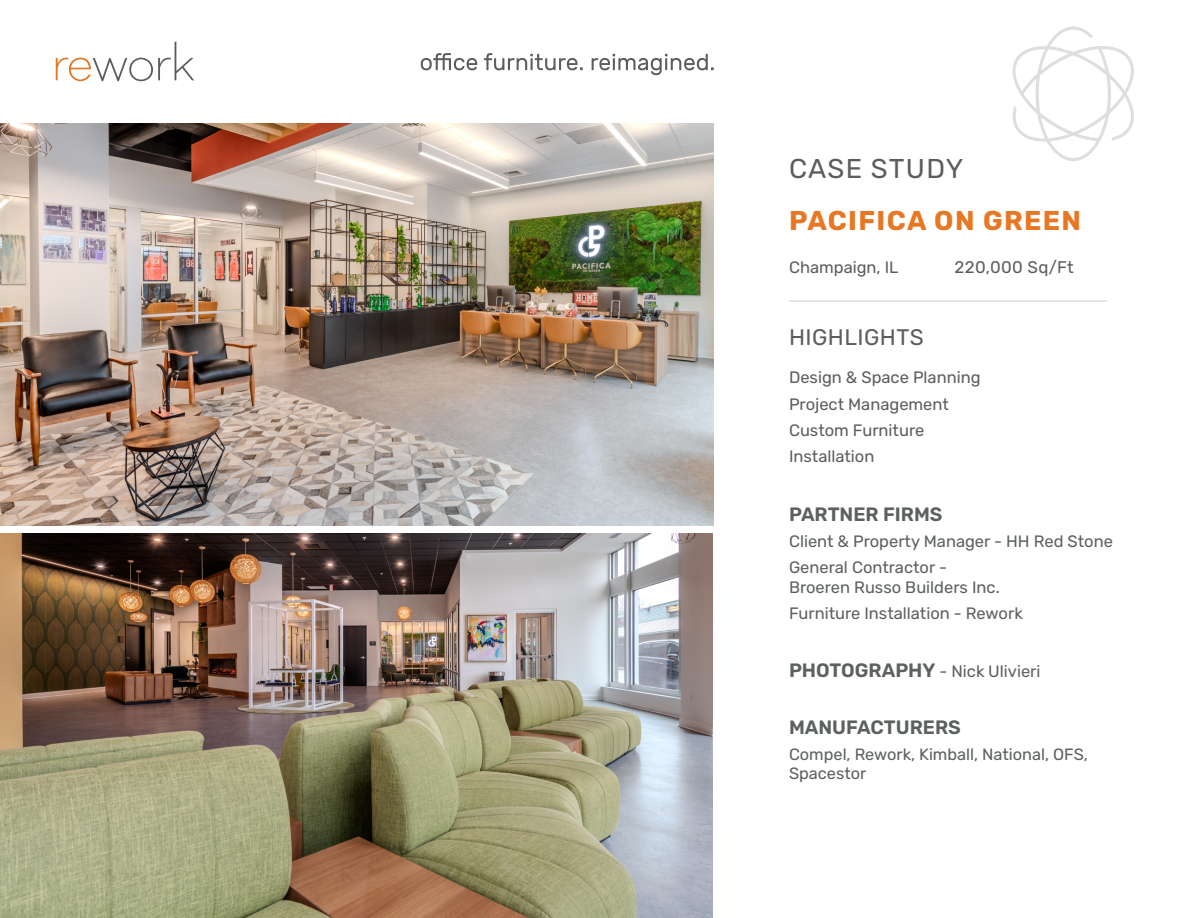
<style>
.page{position:relative;width:1188px;height:918px;background:#fff}
.page>*{position:absolute;margin:0;border:0;box-sizing:border-box;transform-origin:0 0}
.t1{font:700 27.15px "Rubik";letter-spacing:.05em;color:#e87724}
.t2{font:27.15px "Rubik";letter-spacing:.045em;color:#5c5e5e}
.t3{font:22.5px "Rubik";letter-spacing:.02em;color:#5c5e5e}
.t4{font:600 19.35px "Rubik";color:#5c6060}
.t5{font:16.8px "Rubik";letter-spacing:.02em;color:#5c5e5e}
.t6{font:16.5px/26.2px "Rubik";color:#5c6060}
.t7{font:16.5px/26.2px "Rubik";color:#5c5e5e}
.t8{font:16.35px/19.4px "Rubik";color:#5c6060}
.s1{font-weight:600;font-size:19.35px}
</style>
<div class="page">
<img style="left:1px;top:124px;width:713px;height:401px">
<hr style="left:789px;top:300px;width:318px;height:2px;background:#c0c0c0">
<img style="left:0;top:534px;width:713px;height:384px">
<svg style="left:421px;top:53px;width:56px;height:17px"></svg>
<svg style="left:484px;top:53px;width:99px;height:17px"></svg>
<svg style="left:592px;top:54px;width:122px;height:21px"></svg>
<svg style="left:1012px;top:26px;width:122px;height:135px"></svg>
<svg style="left:56px;top:42px;width:138px;height:39px"></svg>
<h1 class="t2" style="left:789px;top:153px;width:176px">CASE STUDY</h1>
<h1 class="t1" style="left:789px;top:205px;width:294px">PACIFICA ON GREEN</h1>
<p class="t7" style="left:789px;top:254px;width:111px">Champaign, IL</p>
<p class="t5" style="left:955px;top:258px;width:121px">220,000 Sq/Ft</p>
<h2 class="t3" style="left:789px;top:325px;width:136px">HIGHLIGHTS</h2>
<p class="t7" style="left:789px;top:365px;width:193px">Design &amp; Space Planning<br>Project Management<br>Custom Furniture<br>Installation</p>
<p class="t4" style="left:789px;top:503px;width:155px">PARTNER FIRMS</p>
<p class="t6" style="left:789px;top:529px;width:325px">Client &amp; Property Manager - HH Red Stone<br>General Contractor -</p>
<p class="t6" style="left:789px;top:574px;width:235px">Broeren Russo Builders Inc.<br>Furniture Installation - Rework</p>
<p class="t6" style="left:789px;top:658px;width:253px"><span class="s1">PHOTOGRAPHY</span> - Nick Ulivieri</p>
<p class="t4" style="left:789px;top:717px;width:173px">MANUFACTURERS</p>
<p class="t8" style="left:789px;top:745px;width:300px">Compel, Rework, Kimball, National, OFS,<br>Spacestor</p>
</div>
